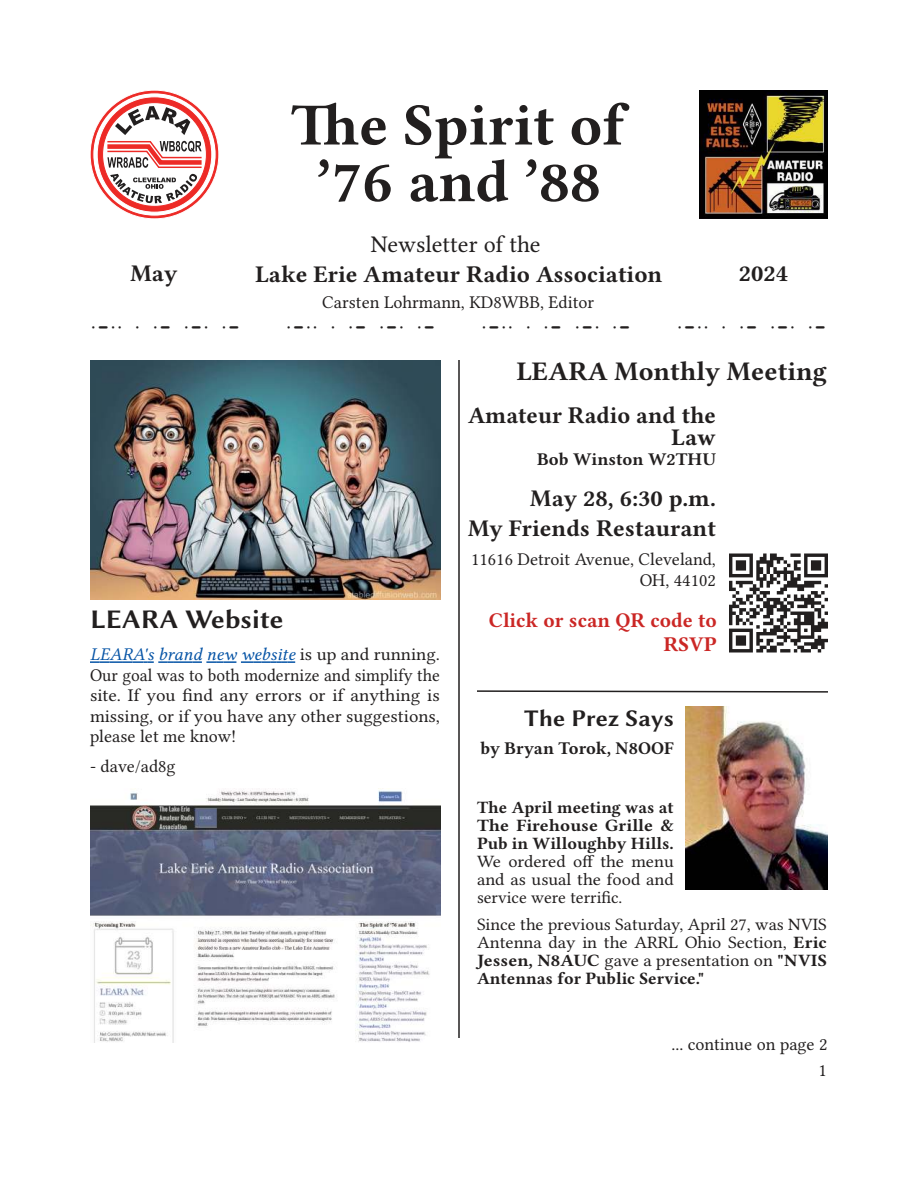
<style>
.page{position:relative;width:918px;height:1188px;background:#fff}
.page>*{position:absolute;margin:0;border:0;box-sizing:border-box;transform-origin:0 0}
.t1{font:60px/56.7px ".F0 x 555 c 410 fa 218";color:#221f1f;text-align:center}
.t2{font:27px ".F0 x 555 c 410 fa 218";color:#221f1f}
.t3{font:27px ".F0 x 555 c 41132 d 48";color:#221f1f}
.t4{font:24px/21.5px ".F0 x 555 c 410 fa 218";color:#221f1f;text-align:right}
.t5{font:24px ".F0 x 555 c 3 feb 5330";color:#221f1f}
.t6{font:24px ".F0 x 555 c 41132 d 48";color:#221f1f}
.t7{font:21px/24px ".F0 x 555 c 410 fa 218";color:#cb2725;text-align:right}
.t8{font:18px/20.5px ".F0 x 555 c 3 feb 5330";color:#221f1f;text-align:justify;scale:.96 1}
.t9{font:18px/20.5px ".F0 x 555 c 3 feb 5330";color:#221f1f;text-align:right}
.t10{font:18px ".F0 x 555 c 4122 a 578";color:#0654a6;scale:1.04 1}
.t11{font:18px ".F0 x 555 c 410 fa 218";color:#221f1f}
.t12{font:18px "morse";letter-spacing:.64em;color:#221f1f}
.t13{font:17.4px/18px ".F0 x 555 c 3 feb 5330";color:#221f1f;text-align:justify}
.t14{font:17.4px/18px ".F0 x 555 c 410 fa 218";color:#221f1f;text-align:justify}
.t15{font:17.4px/18px ".F0 x 555 c 3 feb 5330";color:#221f1f;text-align:justify;scale:1.05 1}
.s1{font-family:".F0 x 555 c 3 feb 5330";color:#221f1f}
.s2{font-family:".F0 x 555 c 410 fa 218"}
</style>
<div class="page">
<img style="left:699px;top:90px;width:129px;height:129px">
<hr style="left:458px;top:360px;width:2px;height:678px;background:#221f1f">
<svg style="left:90px;top:90px;width:129px;height:129px"></svg>
<svg style="left:93px;top:93px;width:123px;height:123px"></svg>
<svg style="left:97px;top:97px;width:115px;height:115px"></svg>
<svg style="left:103px;top:106px;width:103px;height:97px"></svg>
<svg style="left:477px;top:690px;width:351px;height:3px"></svg>
<img style="left:685px;top:706px;width:143px;height:184px">
<svg style="left:729px;top:553px;width:99px;height:99px"></svg>
<img style="left:90px;top:788px;width:351px;height:254px">
<svg style="left:90px;top:661px;width:205px;height:2px"></svg>
<img style="left:90px;top:360px;width:351px;height:240px">
<h1 class="t1" style="left:291px;top:102px;width:336px">吀栀e Spirit of ’76 and ’88</h1>
<h3 class="t5" style="left:371px;top:235px;width:171px">Newsletter of the</h3>
<h3 class="t4" style="left:255px;top:266px;width:409px">Lake Erie Amateur Radio Association</h3>
<p class="t9" style="left:322px;top:293px;width:273px">Carsten Lohrmann, KD8WBB, Editor</p>
<h3 class="t4" style="left:130px;top:265px;width:49px">May</h3>
<h3 class="t4" style="left:739px;top:265px;width:51px">2024</h3>
<p class="t12" style="left:90px;top:316px;width:152px">LEARA</p>
<p class="t12" style="left:285px;top:316px;width:152px">LEARA</p>
<p class="t12" style="left:481px;top:316px;width:152px">LEARA</p>
<p class="t12" style="left:676px;top:316px;width:152px">LEARA</p>
<h2 class="t3" style="left:90px;top:608px;width:195px">LEARA Website</h2>
<p class="t10" style="left:90px;top:648px;width:338px">LEARA's brand new website <span class="s1">is up and running.</span></p>
<p class="t8" style="left:90px;top:666px;width:366px">Our goal was to both modernize and simplify the site. If you 昀椀nd any errors or if anything is missing, or if you have any other suggestions, please let me know!</p>
<p class="t9" style="left:90px;top:757px;width:87px">- dave/ad8g</p>
<h2 class="t2" style="left:516px;top:361px;width:312px">LEARA Monthly Meeting</h2>
<h3 class="t4" style="left:468px;top:407px;width:249px">Amateur Radio and the<br>Law</h3>
<p class="t11" style="left:537px;top:453px;width:180px">Bob Winston W2THU</p>
<h3 class="t4" style="left:468px;top:486px;width:249px;line-height:29.5px">May 28, 6:30 p.m.<br>My Friends Restaurant</h3>
<p class="t9" style="left:471px;top:551px;width:246px">11616 Detroit Avenue, Cleveland,<br>OH, 44102</p>
<p class="t7" style="left:488px;top:610px;width:230px">Click or scan QR code to<br>RSVP</p>
<h3 class="t6" style="left:524px;top:708px;width:151px">The Prez Says</h3>
<p class="t11" style="left:481px;top:741px;width:195px">by Bryan Torok, N8OOF</p>
<p class="t14" style="left:477px;top:800px;width:198px">The April meeting was at The Firehouse Grille &amp; Pub in Willoughby Hills.</p>
<p class="t15" style="left:477px;top:854px;width:189px">We ordered o昀昀 the menu and as usual the food and service were terri昀椀c.</p>
<p class="t13" style="left:477px;top:917px;width:351px">Since the previous Saturday, April 27, was NVIS Antenna day in the ARRL Ohio Section, <span class="s2">Eric Jessen, N8AUC</span> gave a presentation on <span class="s2">"NVIS</span></p>
<p class="t14" style="left:477px;top:971px;width:229px">Antennas for Public Service."</p>
<p class="t9" style="left:672px;top:1035px;width:157px">... continue on page 2</p>
<p class="t9" style="left:818px;top:1061px;width:10px">1</p>
</div>
